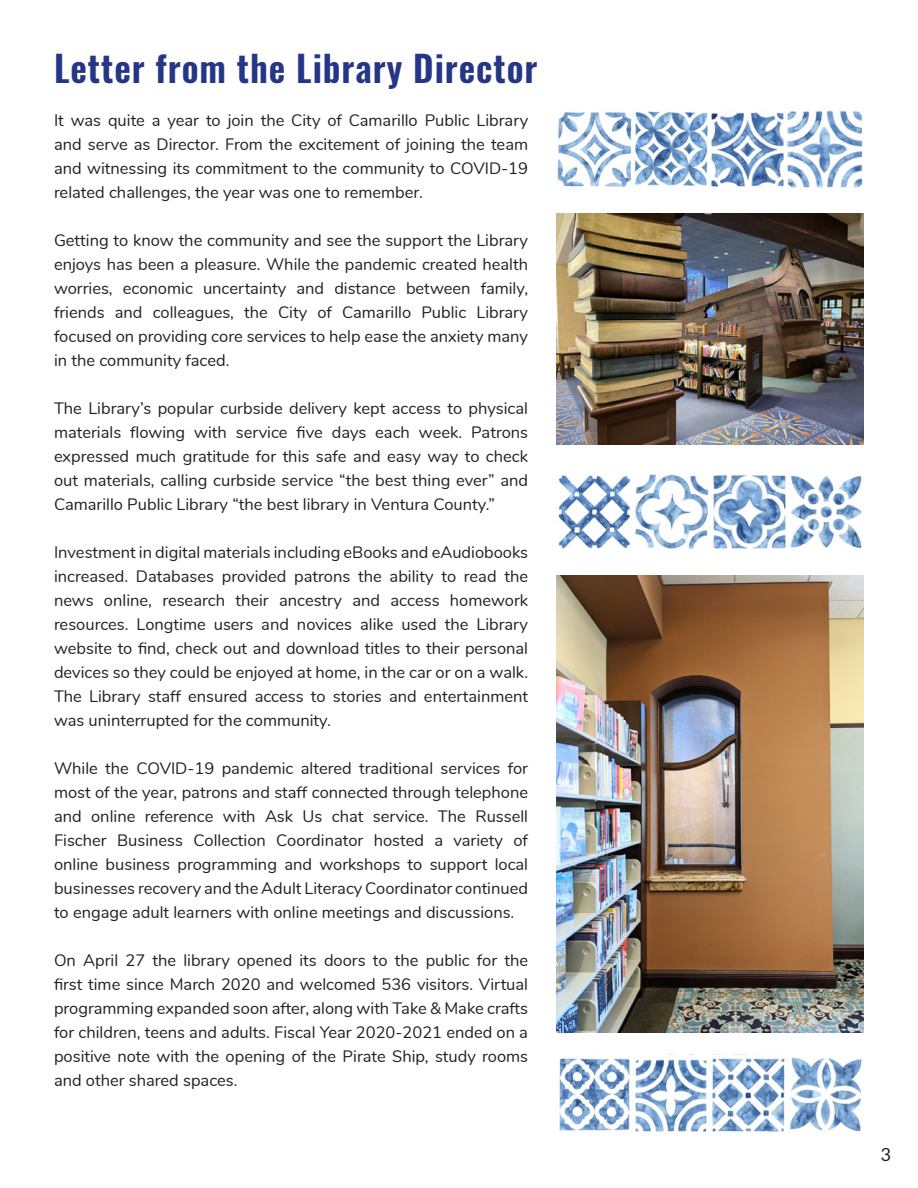
<style>
.page{position:relative;width:918px;height:1188px;background:#fff}
.page>*{position:absolute;margin:0;border:0;box-sizing:border-box;transform-origin:0 0}
.t1{font:600 36px "Oswald";letter-spacing:.025em;color:#253686}
.t2{font:18px "Lato";color:#242021}
.t3{font:16.5px/24px "Nunito";color:#242021;text-align:justify}
</style>
<div class="page">
<img style="left:556px;top:214px;width:308px;height:231px">
<img style="left:556px;top:575px;width:308px;height:457px">
<img style="left:557px;top:110px;width:306px;height:78px">
<img style="left:558px;top:474px;width:304px;height:75px">
<img style="left:559px;top:1057px;width:303px;height:75px">
<p class="t1" style="left:54px;top:44px;width:485px">Letter from the Library Director</p>
<p class="t3" style="left:54px;top:107px;width:476px">It was quite a year to join the City of Camarillo Public Library and serve as Director. From the excitement of joining the team and witnessing its commitment to the community to COVID-19 related challenges, the year was one to remember.</p>
<p class="t3" style="left:54px;top:227px;width:476px">Getting to know the community and see the support the Library enjoys has been a pleasure. While the pandemic created health worries, economic uncertainty and distance between family, friends and colleagues, the City of Camarillo Public Library focused on providing core services to help ease the anxiety many in the community faced.</p>
<p class="t3" style="left:54px;top:395px;width:476px">The Library’s popular curbside delivery kept access to physical materials flowing with service five days each week. Patrons expressed much gratitude for this safe and easy way to check out materials, calling curbside service “the best thing ever” and Camarillo Public Library “the best library in Ventura County.”</p>
<p class="t3" style="left:54px;top:539px;width:476px">Investment in digital materials including eBooks and eAudiobooks increased. Databases provided patrons the ability to read the news online, research their ancestry and access homework resources. Longtime users and novices alike used the Library website to find, check out and download titles to their personal devices so they could be enjoyed at home, in the car or on a walk.<br>The Library staff ensured access to stories and entertainment was uninterrupted for the community.</p>
<p class="t3" style="left:54px;top:755px;width:476px">While the COVID-19 pandemic altered traditional services for most of the year, patrons and staff connected through telephone and online reference with Ask Us chat service. The Russell Fischer Business Collection Coordinator hosted a variety of online business programming and workshops to support local businesses recovery and the Adult Literacy Coordinator continued to engage adult learners with online meetings and discussions.</p>
<p class="t3" style="left:54px;top:947px;width:476px">On April 27 the library opened its doors to the public for the first time since March 2020 and welcomed 536 visitors. Virtual programming expanded soon after, along with Take &amp; Make crafts for children, teens and adults. Fiscal Year 2020-2021 ended on a positive note with the opening of the Pirate Ship, study rooms and other shared spaces.</p>
<p class="t2" style="left:881px;top:1144px;width:12px">3</p>
</div>
